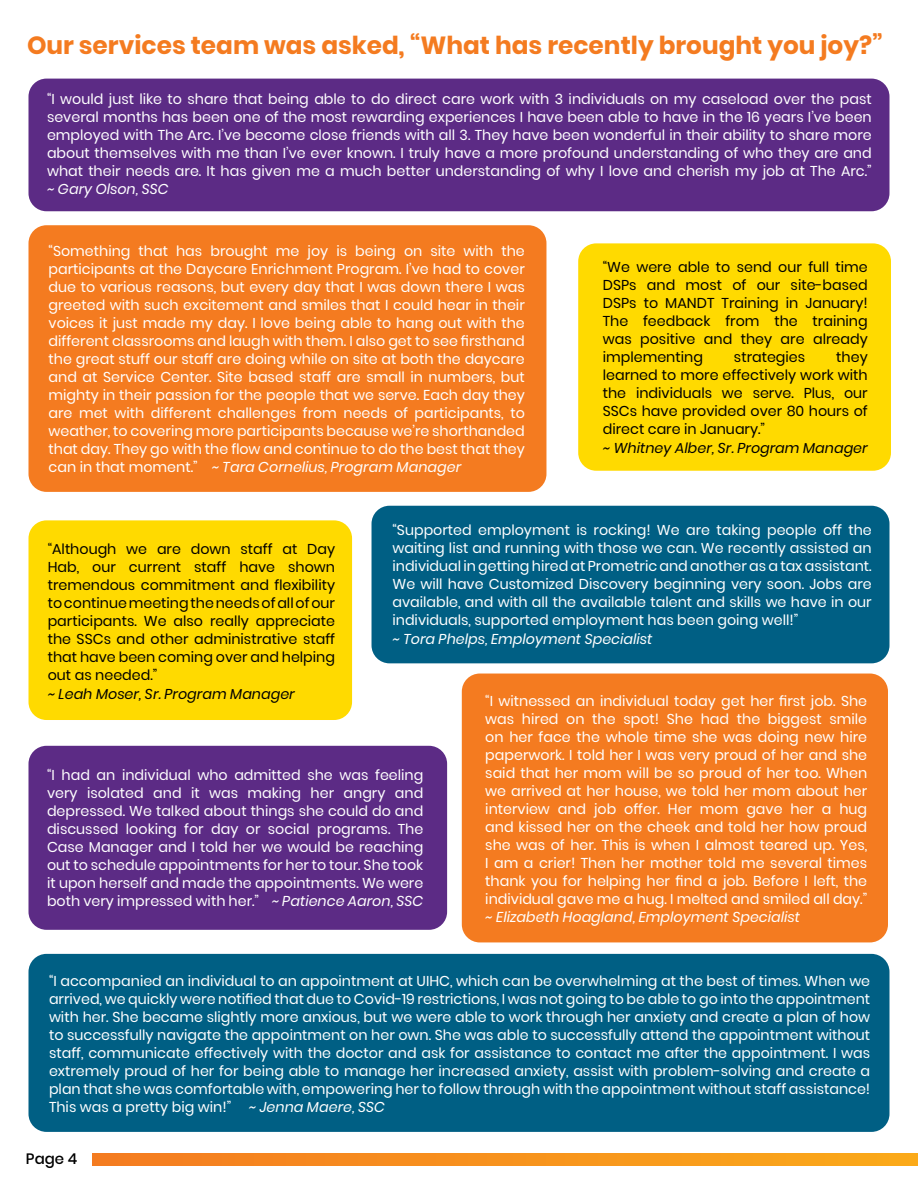
<style>
.page{position:relative;width:918px;height:1188px;background:#fff}
.page>*{position:absolute;margin:0;border:0;box-sizing:border-box;transform-origin:0 0}
.t1{font:700 24.75px "Poppins";color:#f47b20}
.t2{font:500 15px "Poppins";color:#000}
.t3{font:14.25px/18px "Poppins";color:#fff;text-align:justify}
.t4{font:14.25px/18px "Poppins";color:#000;text-align:justify}
.t5{font:italic 14.25px "Poppins";color:#fff}
.t6{font:italic 14.25px "Poppins";color:#000}
.s1{font-style:italic}
</style>
<div class="page">
<svg style="left:93px;top:1154px;width:825px;height:11px;background:#f7921d"></svg>
<div style="left:28px;top:79px;width:862px;height:132px;background:#5c2b85;border-radius:18px"></div>
<div style="left:28px;top:954px;width:862px;height:178px;background:#005f84;border-radius:18px"></div>
<div style="left:28px;top:746px;width:419px;height:184px;background:#5c2b85;border-radius:18px"></div>
<div style="left:462px;top:674px;width:426px;height:268px;background:#f47b20;border-radius:18px"></div>
<div style="left:28px;top:225px;width:518px;height:267px;background:#f47b20;border-radius:18px"></div>
<div style="left:372px;top:506px;width:518px;height:157px;background:#005f84;border-radius:18px"></div>
<div style="left:28px;top:520px;width:324px;height:200px;background:#ffda00;border-radius:18px"></div>
<div style="left:578px;top:243px;width:313px;height:228px;background:#ffda00;border-radius:18px"></div>
<h1 class="t1" style="left:27px;top:31px;width:857px">Our services team was asked, “What has recently brought you joy?”</h1>
<p class="t3" style="left:47px;top:90px;width:826px">“I would just like to share that being able to do direct care work with 3 individuals on my caseload over the past several months has been one of the most rewarding experiences I have been able to have in the 16 years I’ve been employed with The Arc. I’ve become close friends with all 3. They have been wonderful in their ability to share more about themselves with me than I’ve ever known. I truly have a more profound understanding of who they are and what their needs are. It has given me a much better understanding of why I love and cherish my job at The Arc.”</p>
<p class="t5" style="left:47px;top:181px;width:123px">~ Gary Olson, SSC</p>
<p class="t3" style="left:49px;top:242px;width:478px">“Something that has brought me joy is being on site with the participants at the Daycare Enrichment Program. I’ve had to cover due to various reasons, but every day that I was down there I was greeted with such excitement and smiles that I could hear in their voices it just made my day. I love being able to hang out with the different classrooms and laugh with them. I also get to see firsthand the great stuff our staff are doing while on site at both the daycare and at Service Center. Site based staff are small in numbers, but mighty in their passion for the people that we serve. Each day they are met with different challenges from needs of participants, to weather, to covering more participants because we’re shorthanded that day. They go with the flow and continue to do the best that they can in that moment.” <span class="s1">~ Tara Cornelius, Program Manager</span></p>
<p class="t4" style="left:603px;top:258px;width:266px">“We were able to send our full time DSPs and most of our site-based DSPs to MANDT Training in January!<br>The feedback from the training was positive and they are already implementing</p>
<p class="t4" style="left:734px;top:348px;width:73px">strategies</p>
<p class="t4" style="left:603px;top:348px;width:266px;text-indent:234px">they learned to more effectively work with the individuals we serve. Plus, our SSCs have provided over 80 hours of direct care in January.”</p>
<p class="t6" style="left:603px;top:440px;width:266px">~ Whitney Alber, Sr. Program Manager</p>
<p class="t3" style="left:392px;top:522px;width:481px">“Supported employment is rocking! We are taking people off the waiting list and running with those we can. We recently assisted an individual in getting hired at Prometric and another as a tax assistant.<br>We will have Customized Discovery beginning very soon. Jobs are available, and with all the available talent and skills we have in our individuals, supported employment has been going well!”</p>
<p class="t5" style="left:392px;top:631px;width:261px">~ Tora Phelps, Employment Specialist</p>
<p class="t4" style="left:48px;top:540px;width:289px">“Although we are down staff at Day Hab, our current staff have shown tremendous commitment and flexibility to continue meeting the needs of all of our participants. We also really appreciate the SSCs and other administrative staff that have been coming over and helping out as needed.”</p>
<p class="t6" style="left:48px;top:685px;width:249px">~ Leah Moser, Sr. Program Manager</p>
<p class="t3" style="left:485px;top:692px;width:383px">“I witnessed an individual today get her first job. She was hired on the spot! She had the biggest smile on her face the whole time she was doing new hire paperwork. I told her I was very proud of her and she said that her mom will be so proud of her too. When we arrived at her house, we told her mom about her interview and job offer. Her mom gave her a hug and kissed her on the cheek and told her how proud she was of her. This is when I almost teared up. Yes, I am a crier! Then her mother told me several times thank you for helping her find a job. Before I left, the individual gave me a hug. I melted and smiled all day.”</p>
<p class="t5" style="left:485px;top:909px;width:316px">~ Elizabeth Hoagland, Employment Specialist</p>
<p class="t3" style="left:47px;top:766px;width:378px">“I had an individual who admitted she was feeling very isolated and it was making her angry and depressed. We talked about things she could do and discussed looking for day or social programs. The Case Manager and I told her we would be reaching out to schedule appointments for her to tour. She took it upon herself and made the appointments. We were both very impressed with her.” <span class="s1">~ Patience Aaron, SSC</span></p>
<p class="t3" style="left:49px;top:972px;width:823px">“I accompanied an individual to an appointment at UIHC, which can be overwhelming at the best of times. When we arrived, we quickly were notified that due to Covid-19 restrictions, I was not going to be able to go into the appointment with her. She became slightly more anxious, but we were able to work through her anxiety and create a plan of how to successfully navigate the appointment on her own. She was able to successfully attend the appointment without staff, communicate effectively with the doctor and ask for assistance to contact me after the appointment. I was extremely proud of her for being able to manage her increased anxiety, assist with problem-solving and create a plan that she was comfortable with, empowering her to follow through with the appointment without staff assistance!<br>This was a pretty big win!” <span class="s1">~ Jenna Maere, SSC</span></p>
<p class="t2" style="left:26px;top:1150px;width:53px">Page 4</p>
</div>
